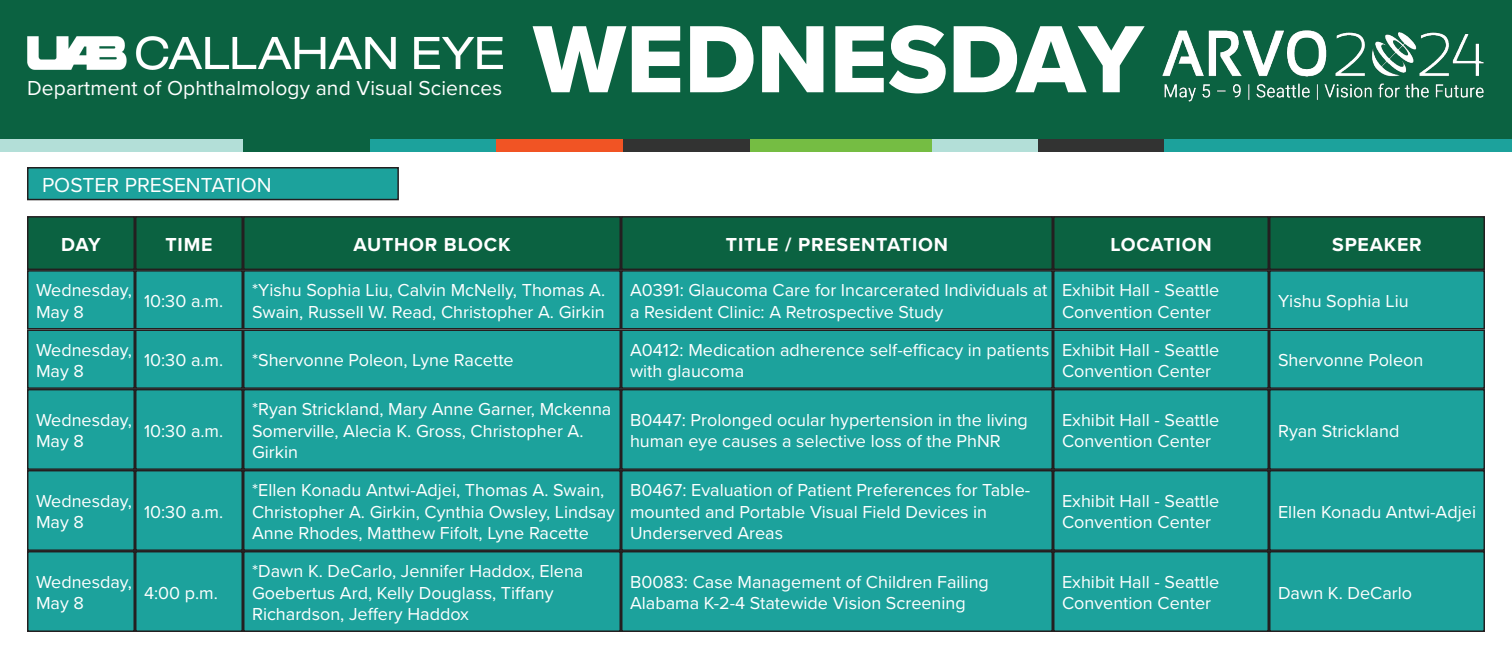
<style>
.page{position:relative;width:1512px;height:659px;background:#fff}
.page>*{position:absolute;margin:0;border:0;box-sizing:border-box;transform-origin:0 0}
.t1{font:99px "Proxima Nova Extrabld";color:#fff}
.t2{font:21px "Proxima Nova";letter-spacing:.005em;color:#fff}
.t3{font:700 19.5px "Proxima Nova";letter-spacing:.04em;color:#fff}
.t4{font:18px/21.6px "Proxima Nova";color:#fff}
</style>
<div class="page">
<div style="left:0;top:0;width:1512px;height:139px;background:#0b6241"></div>
<div style="left:0;top:139px;width:244px;height:12px;background:#b3dfd8"></div>
<div style="left:746px;top:139px;width:198px;height:12px;background:#75bd43"></div>
<div style="left:244px;top:139px;width:126px;height:12px;background:#0b6241"></div>
<div style="left:370px;top:139px;width:127px;height:12px;background:#1ca29c"></div>
<div style="left:497px;top:139px;width:126px;height:12px;background:#f15424"></div>
<div style="left:623px;top:139px;width:126px;height:12px;background:#323332"></div>
<div style="left:1038px;top:139px;width:126px;height:12px;background:#323332"></div>
<div style="left:932px;top:139px;width:106px;height:12px;background:#b3dfd8"></div>
<div style="left:1164px;top:139px;width:348px;height:12px;background:#1ca29c"></div>
<div style="left:28px;top:168px;width:370px;height:32px;background:#1ca29c"></div>
<div style="left:27px;top:167px;width:372px;height:33px;border:2px solid #231f20"></div>
<div style="left:1270px;top:217px;width:214px;height:52px;background:#0b6241"></div>
<div style="left:1269px;top:216px;width:216px;height:54px;border:2px solid #231f20"></div>
<div style="left:1054px;top:217px;width:214px;height:52px;background:#0b6241"></div>
<div style="left:1053px;top:216px;width:216px;height:54px;border:2px solid #231f20"></div>
<div style="left:622px;top:217px;width:430px;height:52px;background:#0b6241"></div>
<div style="left:621px;top:216px;width:432px;height:54px;border:2px solid #231f20"></div>
<div style="left:244px;top:217px;width:376px;height:52px;background:#0b6241"></div>
<div style="left:243px;top:216px;width:378px;height:54px;border:2px solid #231f20"></div>
<div style="left:136px;top:217px;width:106px;height:52px;background:#0b6241"></div>
<div style="left:135px;top:216px;width:108px;height:54px;border:2px solid #231f20"></div>
<div style="left:28px;top:217px;width:106px;height:52px;background:#0b6241"></div>
<div style="left:27px;top:216px;width:108px;height:54px;border:2px solid #231f20"></div>
<img style="left:27px;top:36px;width:475px;height:33px">
<img style="left:1162px;top:30px;width:322px;height:71px">
<div style="left:28px;top:271px;width:106px;height:58px;background:#1ca29c"></div>
<div style="left:27px;top:270px;width:108px;height:59px;border:2px solid #231f20"></div>
<div style="left:136px;top:271px;width:106px;height:58px;background:#1ca29c"></div>
<div style="left:135px;top:270px;width:108px;height:59px;border:2px solid #231f20"></div>
<div style="left:622px;top:271px;width:430px;height:58px;background:#1ca29c"></div>
<div style="left:621px;top:270px;width:432px;height:59px;border:2px solid #231f20"></div>
<div style="left:1054px;top:271px;width:214px;height:58px;background:#1ca29c"></div>
<div style="left:1053px;top:270px;width:216px;height:59px;border:2px solid #231f20"></div>
<div style="left:1270px;top:271px;width:214px;height:58px;background:#1ca29c"></div>
<div style="left:1269px;top:270px;width:216px;height:59px;border:2px solid #231f20"></div>
<div style="left:244px;top:271px;width:376px;height:58px;background:#1ca29c"></div>
<div style="left:243px;top:270px;width:378px;height:59px;border:2px solid #231f20"></div>
<div style="left:28px;top:330px;width:106px;height:58px;background:#1ca29c"></div>
<div style="left:27px;top:329px;width:108px;height:60px;border:2px solid #231f20"></div>
<div style="left:136px;top:330px;width:106px;height:58px;background:#1ca29c"></div>
<div style="left:135px;top:329px;width:108px;height:60px;border:2px solid #231f20"></div>
<div style="left:622px;top:330px;width:430px;height:58px;background:#1ca29c"></div>
<div style="left:621px;top:329px;width:432px;height:60px;border:2px solid #231f20"></div>
<div style="left:1054px;top:330px;width:214px;height:58px;background:#1ca29c"></div>
<div style="left:1053px;top:329px;width:216px;height:60px;border:2px solid #231f20"></div>
<div style="left:1270px;top:330px;width:214px;height:58px;background:#1ca29c"></div>
<div style="left:1269px;top:329px;width:216px;height:60px;border:2px solid #231f20"></div>
<div style="left:244px;top:330px;width:376px;height:58px;background:#1ca29c"></div>
<div style="left:243px;top:329px;width:378px;height:60px;border:2px solid #231f20"></div>
<div style="left:28px;top:390px;width:106px;height:79px;background:#1ca29c"></div>
<div style="left:27px;top:389px;width:108px;height:81px;border:2px solid #231f20"></div>
<div style="left:136px;top:390px;width:106px;height:79px;background:#1ca29c"></div>
<div style="left:135px;top:389px;width:108px;height:81px;border:2px solid #231f20"></div>
<div style="left:622px;top:390px;width:430px;height:79px;background:#1ca29c"></div>
<div style="left:621px;top:389px;width:432px;height:81px;border:2px solid #231f20"></div>
<div style="left:1054px;top:390px;width:214px;height:79px;background:#1ca29c"></div>
<div style="left:1053px;top:389px;width:216px;height:81px;border:2px solid #231f20"></div>
<div style="left:1270px;top:390px;width:214px;height:79px;background:#1ca29c"></div>
<div style="left:1269px;top:389px;width:216px;height:81px;border:2px solid #231f20"></div>
<div style="left:244px;top:390px;width:376px;height:79px;background:#1ca29c"></div>
<div style="left:243px;top:389px;width:378px;height:81px;border:2px solid #231f20"></div>
<div style="left:28px;top:471px;width:106px;height:79px;background:#1ca29c"></div>
<div style="left:27px;top:470px;width:108px;height:81px;border:2px solid #231f20"></div>
<div style="left:136px;top:471px;width:106px;height:79px;background:#1ca29c"></div>
<div style="left:135px;top:470px;width:108px;height:81px;border:2px solid #231f20"></div>
<div style="left:622px;top:471px;width:430px;height:79px;background:#1ca29c"></div>
<div style="left:621px;top:470px;width:432px;height:81px;border:2px solid #231f20"></div>
<div style="left:1054px;top:471px;width:214px;height:79px;background:#1ca29c"></div>
<div style="left:1053px;top:470px;width:216px;height:81px;border:2px solid #231f20"></div>
<div style="left:1270px;top:471px;width:214px;height:79px;background:#1ca29c"></div>
<div style="left:1269px;top:470px;width:216px;height:81px;border:2px solid #231f20"></div>
<div style="left:244px;top:471px;width:376px;height:79px;background:#1ca29c"></div>
<div style="left:243px;top:470px;width:378px;height:81px;border:2px solid #231f20"></div>
<div style="left:28px;top:552px;width:106px;height:79px;background:#1ca29c"></div>
<div style="left:27px;top:551px;width:108px;height:81px;border:2px solid #231f20"></div>
<div style="left:136px;top:552px;width:106px;height:79px;background:#1ca29c"></div>
<div style="left:135px;top:551px;width:108px;height:81px;border:2px solid #231f20"></div>
<div style="left:622px;top:552px;width:430px;height:79px;background:#1ca29c"></div>
<div style="left:621px;top:551px;width:432px;height:81px;border:2px solid #231f20"></div>
<div style="left:1054px;top:552px;width:214px;height:79px;background:#1ca29c"></div>
<div style="left:1053px;top:551px;width:216px;height:81px;border:2px solid #231f20"></div>
<div style="left:1270px;top:552px;width:214px;height:79px;background:#1ca29c"></div>
<div style="left:1269px;top:551px;width:216px;height:81px;border:2px solid #231f20"></div>
<div style="left:244px;top:552px;width:376px;height:79px;background:#1ca29c"></div>
<div style="left:243px;top:551px;width:378px;height:81px;border:2px solid #231f20"></div>
<p class="t2" style="left:27px;top:73px;width:477px">Department of Ophthalmology and Visual Sciences</p>
<p class="t2" style="left:42px;top:169px;width:231px">POSTER PRESENTATION</p>
<p class="t1" style="left:533px;top:-15px;width:612px">WEDNESDAY</p>
<p class="t3" style="left:61px;top:230px;width:41px">DAY</p>
<p class="t3" style="left:165px;top:230px;width:49px">TIME</p>
<p class="t3" style="left:354px;top:230px;width:158px">AUTHOR BLOCK</p>
<p class="t3" style="left:726px;top:230px;width:224px">TITLE / PRESENTATION</p>
<p class="t3" style="left:1110px;top:230px;width:103px">LOCATION</p>
<p class="t3" style="left:1332px;top:230px;width:91px">SPEAKER</p>
<p class="t4" style="left:36px;top:278px;width:97px">Wednesday,<br>May 8</p>
<p class="t4" style="left:144px;top:289px;width:81px">10:30 a.m.</p>
<p class="t4" style="left:630px;top:278px;width:419px">A0391: Glaucoma Care for Incarcerated Individuals at a Resident Clinic: A Retrospective Study</p>
<p class="t4" style="left:1062px;top:278px;width:159px">Exhibit Hall - Seattle<br>Convention Center</p>
<p class="t4" style="left:1278px;top:289px;width:132px">Yishu Sophia Liu</p>
<p class="t4" style="left:252px;top:278px;width:355px">*Yishu Sophia Liu, Calvin McNelly, Thomas A.<br>Swain, Russell W. Read, Christopher A. Girkin</p>
<p class="t4" style="left:36px;top:338px;width:97px">Wednesday,<br>May 8</p>
<p class="t4" style="left:144px;top:349px;width:81px">10:30 a.m.</p>
<p class="t4" style="left:630px;top:338px;width:421px">A0412: Medication adherence self-efficacy in patients with glaucoma</p>
<p class="t4" style="left:1062px;top:338px;width:159px">Exhibit Hall - Seattle<br>Convention Center</p>
<p class="t4" style="left:252px;top:349px;width:263px">*Shervonne Poleon, Lyne Racette</p>
<p class="t4" style="left:1278px;top:349px;width:147px">Shervonne Poleon</p>
<p class="t4" style="left:252px;top:397px;width:361px">*Ryan Strickland, Mary Anne Garner, Mckenna<br>Somerville, Alecia K. Gross, Christopher A.<br>Girkin</p>
<p class="t4" style="left:36px;top:408px;width:97px">Wednesday,<br>May 8</p>
<p class="t4" style="left:144px;top:419px;width:81px">10:30 a.m.</p>
<p class="t4" style="left:630px;top:408px;width:399px">B0447: Prolonged ocular hypertension in the living human eye causes a selective loss of the PhNR</p>
<p class="t4" style="left:1062px;top:408px;width:159px">Exhibit Hall - Seattle<br>Convention Center</p>
<p class="t4" style="left:1278px;top:419px;width:123px">Ryan Strickland</p>
<p class="t4" style="left:36px;top:489px;width:97px">Wednesday,<br>May 8</p>
<p class="t4" style="left:144px;top:500px;width:81px">10:30 a.m.</p>
<p class="t4" style="left:252px;top:478px;width:365px">*Ellen Konadu Antwi-Adjei, Thomas A. Swain,<br>Christopher A. Girkin, Cynthia Owsley, Lindsay<br>Anne Rhodes, Matthew Fifolt, Lyne Racette</p>
<p class="t4" style="left:630px;top:478px;width:402px">B0467: Evaluation of Patient Preferences for Table&shy;mounted and Portable Visual Field Devices in<br>Underserved Areas</p>
<p class="t4" style="left:1062px;top:489px;width:159px">Exhibit Hall - Seattle<br>Convention Center</p>
<p class="t4" style="left:1278px;top:500px;width:199px">Ellen Konadu Antwi-Adjei</p>
<p class="t4" style="left:252px;top:559px;width:333px">*Dawn K. DeCarlo, Jennifer Haddox, Elena<br>Goebertus Ard, Kelly Douglass, Tiffany<br>Richardson, Jeffery Haddox</p>
<p class="t4" style="left:36px;top:570px;width:97px">Wednesday,<br>May 8</p>
<p class="t4" style="left:144px;top:581px;width:75px">4:00 p.m.</p>
<p class="t4" style="left:630px;top:570px;width:360px">B0083: Case Management of Children Failing<br>Alabama K-2-4 Statewide Vision Screening</p>
<p class="t4" style="left:1062px;top:570px;width:159px">Exhibit Hall - Seattle<br>Convention Center</p>
<p class="t4" style="left:1278px;top:581px;width:136px">Dawn K. DeCarlo</p>
</div>
